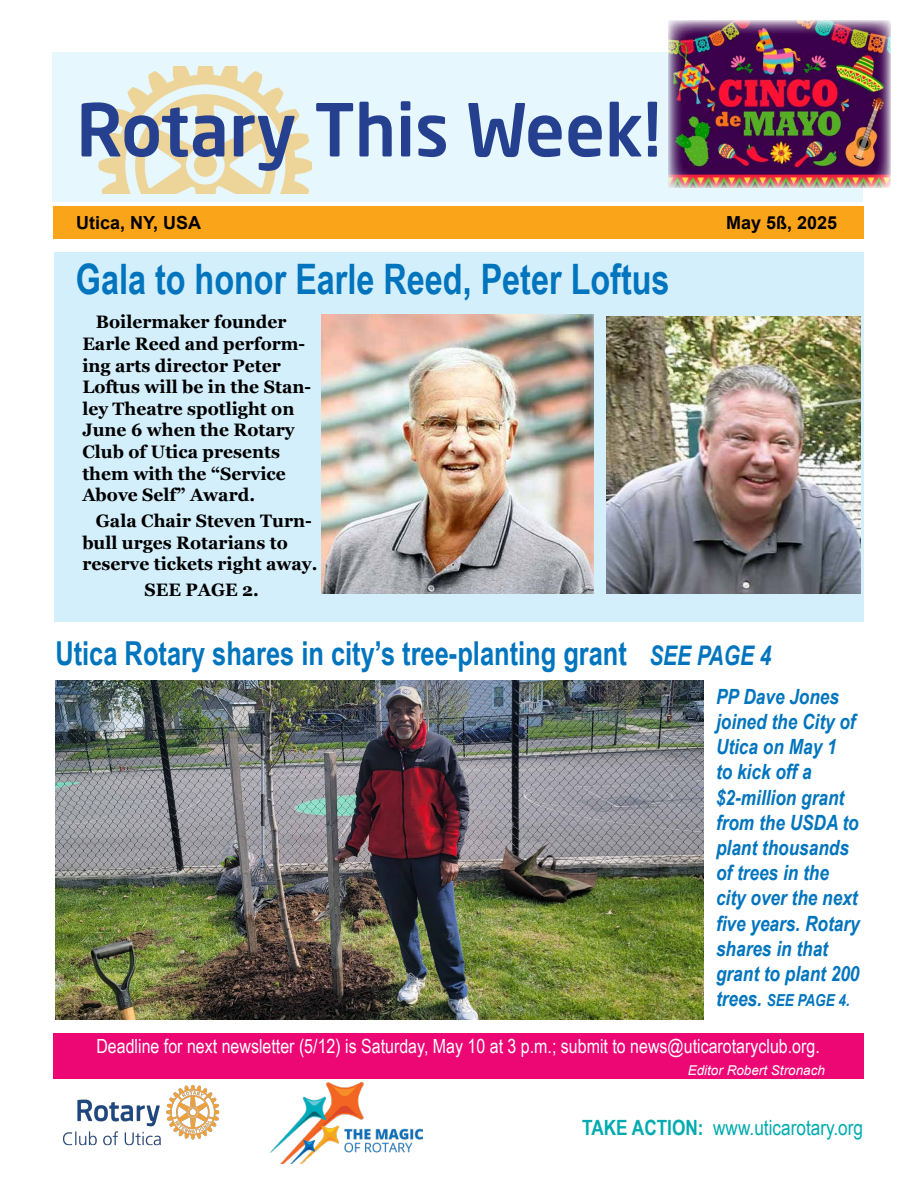
<style>
.page{position:relative;width:918px;height:1188px;background:#fff}
.page>*{position:absolute;margin:0;border:0;box-sizing:border-box;transform-origin:0 0}
.t1{font:500 72px "Neo Sans W1 G";color:#25408f}
.t2{font:700 42px "Arial Narrow";color:#0075be;scale:.94 1}
.t3{font:700 33px "Arial Narrow";color:#0075be;scale:.94 1}
.t4{font:italic 700 21px/25.2px "Arial Narrow";color:#0075be}
.t5{font:21px "Arial Narrow";color:#00abb0}
.t6{font:19.5px "Arial Narrow";color:#fff}
.t7{font:700 18px/21.6px "Georgia";color:#000}
.t8{font:700 18px "Arial";color:#000}
.t9{font:italic 700 16.5px "Arial Narrow";color:#0075be}
.t10{font:italic 13.5px "Arial";color:#fff}
.s1{font-style:italic;font-size:27px}
.s2{font-size:21px}
.s3{font-weight:700}
</style>
<div class="page">
<div style="left:54px;top:253px;width:809px;height:369px;background:#d4effc"></div>
<div style="left:53px;top:206px;width:810px;height:33px;background:#faa41a"></div>
<div style="left:53px;top:52px;width:810px;height:149px;background:#e6f7fd"></div>
<div style="left:53px;top:1033px;width:810px;height:46px;background:#ed0775"></div>
<img style="left:63px;top:1085px;width:157px;height:61px">
<img style="left:270px;top:1082px;width:152px;height:81px">
<img style="left:98px;top:67px;width:214px;height:126px">
<img style="left:668px;top:20px;width:223px;height:168px">
<img style="left:321px;top:315px;width:272px;height:279px">
<img style="left:606px;top:317px;width:255px;height:276px">
<img style="left:55px;top:680px;width:648px;height:340px">
<h1 class="t1" style="left:76px;top:84px;width:587px">Rotary This Week!</h1>
<p class="t8" style="left:76px;top:210px;width:127px">Utica, NY, USA</p>
<p class="t8" style="left:726px;top:210px;width:113px">May 5ß, 2025</p>
<h2 class="t2" style="left:76px;top:248px;width:633px">Gala to honor Earle Reed, Peter Loftus</h2>
<p class="t7" style="left:82px;top:310px;width:230px;text-indent:14px">Boilermaker founder<br>Earle Reed and perform&shy;ing arts director Peter<br>Loftus will be in the Stan&shy;ley Theatre spotlight on<br>June 6 when the Rotary<br>Club of Utica presents them with the “Service<br>Above Self” Award.</p>
<p class="t7" style="left:82px;top:509px;width:237px;text-indent:13px">Gala Chair Steven Turn&shy;bull urges Rotarians to reserve tickets right away.</p>
<p class="t7" style="left:145px;top:578px;width:116px">SEE PAGE 2.</p>
<h3 class="t3" style="left:55px;top:629px;width:763px">Utica Rotary shares in city’s tree-planting grant <span class="s1">SEE PAGE 4</span></h3>
<p class="t4" style="left:716px;top:683px;width:145px">PP Dave Jones joined the City of<br>Utica on May 1<br>to kick off a $2-million grant from the USDA to plant thousands of trees in the city over the next five years. Rotary shares in that grant to plant 200</p>
<p class="t9" style="left:716px;top:988px;width:135px"><span class="s2">trees.</span> SEE PAGE 4.</p>
<p class="t6" style="left:96px;top:1032px;width:725px">Deadline for next newsletter (5/12) is Saturday, May 10 at 3 p.m.; submit to news@uticarotaryclub.org.</p>
<p class="t10" style="left:688px;top:1062px;width:139px">Editor Robert Stronach</p>
<p class="t5" style="left:582px;top:1112px;width:283px"><span class="s3">TAKE ACTION:</span> www.uticarotary.org</p>
</div>
